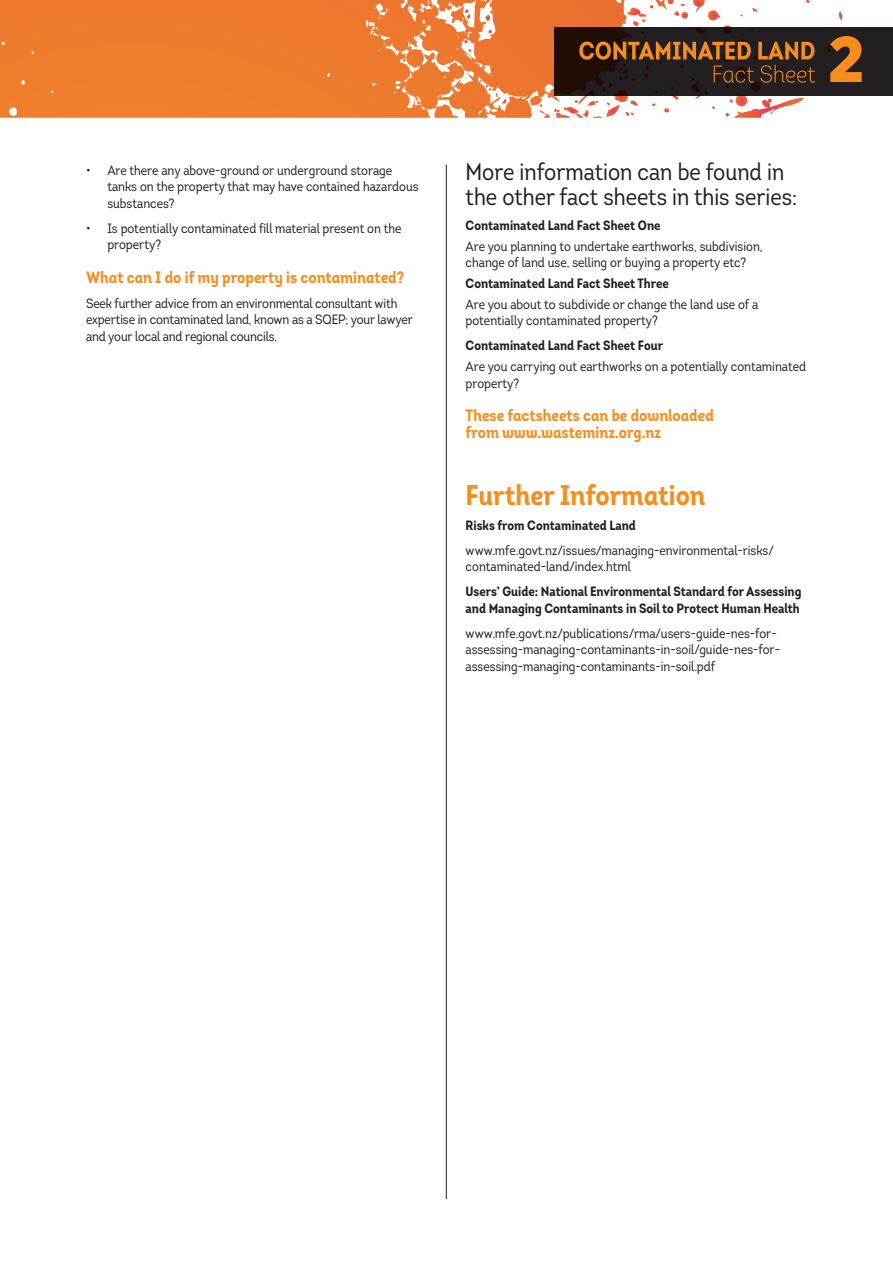
<style>
.page{position:relative;width:893px;height:1263px;background:#fff}
.page>*{position:absolute;margin:0;border:0;box-sizing:border-box;transform-origin:0 0}
.t1{font:900 64.5px "Gotham Narrow";color:#f68e1e}
.t2{font:28.5px "Intro Cond Bold Alt";color:#f68e1e}
.t3{font:24px/25.5px "Intro Cond";color:#231f20}
.t4{font:16.5px/16.5px "Intro Cond Bold Alt";color:#f68e1e}
.t5{font:13.5px/16.5px "Intro Cond";color:#231f20}
.t6{font:700 13.5px/16.5px "Intro Cond";color:#231f20}
</style>
<div class="page">
<hr style="left:446px;top:165px;width:1px;height:1034px;background:#231f20">
<svg style="left:0;top:0;width:893px;height:118px;background:#ef873e"></svg>
<svg style="left:837px;top:11px;width:5px;height:10px"></svg>
<svg style="left:21px;top:80px;width:5px;height:5px"></svg>
<svg style="left:7px;top:107px;width:11px;height:10px"></svg>
<svg style="left:0;top:42px;width:7px;height:4px"></svg>
<div style="left:554px;top:28px;width:339px;height:68px;background:#231f20"></div>
<svg style="left:437px;top:0;width:378px;height:118px"></svg>
<p class="t5" style="left:107px;top:162px;width:313px;text-indent:-21px">• Are there any above-ground or underground storage tanks on the property that may have contained hazardous substances?</p>
<p class="t5" style="left:107px;top:220px;width:296px;text-indent:-21px">• Is potentially contaminated fill material present on the property?</p>
<p class="t4" style="left:86px;top:269px;width:319px">What can I do if my property is contaminated?</p>
<p class="t5" style="left:86px;top:295px;width:328px">Seek further advice from an environmental consultant with expertise in contaminated land, known as a SQEP; your lawyer and your local and regional councils.</p>
<h1 class="t1" style="left:828px;top:17px;width:37px">2</h1>
<h3 class="t3" style="left:466px;top:158px;width:333px">More information can be found in the other fact sheets in this series:</h3>
<p class="t6" style="left:466px;top:217px;width:196px">Contaminated Land Fact Sheet One</p>
<p class="t5" style="left:466px;top:238px;width:299px">Are you planning to undertake earthworks, subdivision, change of land use, selling or buying a property etc?</p>
<p class="t6" style="left:466px;top:275px;width:205px">Contaminated Land Fact Sheet Three</p>
<p class="t5" style="left:466px;top:296px;width:294px">Are you about to subdivide or change the land use of a potentially contaminated property?</p>
<p class="t6" style="left:466px;top:337px;width:199px">Contaminated Land Fact Sheet Four</p>
<p class="t5" style="left:466px;top:358px;width:342px">Are you carrying out earthworks on a potentially contaminated property?</p>
<p class="t4" style="left:466px;top:407px;width:250px">These factsheets can be downloaded from www.wasteminz.org.nz</p>
<h2 class="t2" style="left:466px;top:476px;width:241px">Further Information</h2>
<p class="t6" style="left:466px;top:517px;width:172px">Risks from Contaminated Land</p>
<p class="t5" style="left:466px;top:542px;width:310px">www.mfe.govt.nz/issues/managing-environmental-risks/ contaminated-land/index.html</p>
<p class="t6" style="left:466px;top:583px;width:337px">Users’ Guide: National Environmental Standard for Assessing and Managing Contaminants in Soil to Protect Human Health</p>
<p class="t5" style="left:466px;top:625px;width:316px">www.mfe.govt.nz/publications/rma/users-guide-nes-for&shy;assessing-managing-contaminants-in-soil/guide-nes-for&shy;assessing-managing-contaminants-in-soil.pdf</p>
</div>
